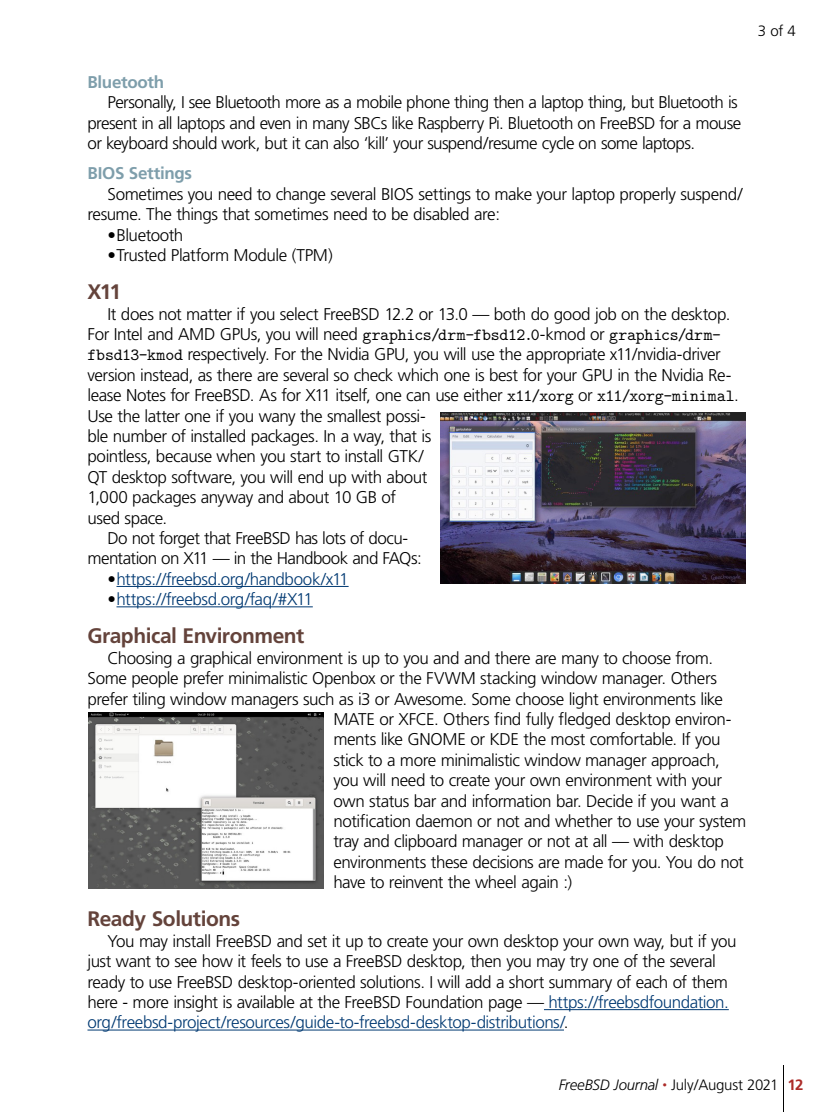
<style>
.page{position:relative;width:834px;height:1112px;background:#fff}
.page>*{position:absolute;margin:0;border:0;box-sizing:border-box;transform-origin:0 0}
.a_head{font:700 21px "Frutiger";letter-spacing:-.025em;color:#64433b}
.body_copy{font:300 17px/20.4px "Frutiger";letter-spacing:-.03em;color:#000}
.t1{font:300 17px "Frutiger";letter-spacing:-.025em;color:#013972}
.b_head{font:700 17px "Frutiger";letter-spacing:-.02em;color:#7e9eab}
.t2{font:300 15px "Frutiger";letter-spacing:-.02em;color:#000}
.s1{font-family:"LM Mono 10";font-weight:400}
.s2{color:#000}
.s3{color:#013972}
.s4{font-style:italic}
.s5{font-style:italic;font-size:9px;color:#ac2b28}
.s6{font-weight:700;color:#ac2b28}
</style>
<div class="page">
<hr style="left:783px;top:1065px;width:1px;height:47px;background:#000">
<hr style="left:116px;top:586px;width:233px;height:1px;background:#013972">
<hr style="left:116px;top:606px;width:197px;height:1px;background:#013972">
<hr style="left:544px;top:1009px;width:185px;height:1px;background:#013972">
<hr style="left:88px;top:1030px;width:476px;height:1px;background:#013972">
<img style="left:440px;top:412px;width:306px;height:172px">
<img style="left:88px;top:712px;width:235px;height:177px">
<p class="t2" style="left:758px;top:22px;width:40px">3 of 4</p>
<p class="b_head" style="left:88px;top:72px;width:78px">Bluetooth</p>
<p class="body_copy" style="left:88px;top:92px;width:655px;text-indent:20px">Personally, I see Bluetooth more as a mobile phone thing then a laptop thing, but Bluetooth is present in all laptops and even in many SBCs like Raspberry Pi. Bluetooth on FreeBSD for a mouse or keyboard should work, but it can also ‘kill’ your suspend/resume cycle on some laptops.</p>
<p class="b_head" style="left:88px;top:163px;width:106px">BIOS Settings</p>
<p class="body_copy" style="left:88px;top:184px;width:657px;text-indent:20px">Sometimes you need to change several BIOS settings to make your laptop properly suspend/ resume. The things that sometimes need to be disabled are:</p>
<p class="body_copy" style="left:108px;top:225px;width:77px">•Bluetooth</p>
<p class="body_copy" style="left:108px;top:245px;width:227px">•Trusted Platform Module (TPM)</p>
<p class="a_head" style="left:88px;top:280px;width:35px">X11</p>
<p class="body_copy" style="left:88px;top:304px;width:653px;text-indent:20px">It does not matter if you select FreeBSD 12.2 or 13.0 — both do good job on the desktop.<br>For Intel and AMD GPUs, you will need <span class="s1">graphics/drm-fbsd12.0</span>-kmod or <span class="s1">graphics/drm&shy;fbsd13-kmod</span> respectively. For the Nvidia GPU, you will use the appropriate x11/nvidia-driver version instead, as there are several so check which one is best for your GPU in the Nvidia Re&shy;lease Notes for FreeBSD. As for X11 itself, one can use either <span class="s1">x11/xorg</span> or <span class="s1">x11/xorg-minimal</span>.<br>Use the latter one if you wany the smallest possi-<br>ble number of installed packages. In a way, that is<br>pointless, because when you start to install GTK/<br>QT desktop software, you will end up with about<br>1,000 packages anyway and about 10 GB of<br>used space.</p>
<p class="body_copy" style="left:88px;top:528px;width:336px;text-align:center">Do not forget that FreeBSD has lots of docu&shy;mentation on X11 — in the Handbook and FAQs:</p>
<p class="t1" style="left:108px;top:569px;width:243px"><span class="s2">•</span>https://freebsd.org/handbook/x11</p>
<p class="t1" style="left:108px;top:590px;width:207px"><span class="s2">•</span>https://freebsd.org/faq/#X11</p>
<p class="a_head" style="left:88px;top:624px;width:218px">Graphical Environment</p>
<p class="body_copy" style="left:108px;top:648px;width:607px">Choosing a graphical environment is up to you and and there are many to choose from.</p>
<p class="body_copy" style="left:88px;top:668px;width:631px">Some people prefer minimalistic Openbox or the FVWM stacking window manager. Others</p>
<p class="body_copy" style="left:88px;top:689px;width:637px">prefer tiling window managers such as i3 or Awesome. Some choose light environments like</p>
<p class="body_copy" style="left:333px;top:709px;width:400px">MATE or XFCE. Others find fully fledged desktop environ-</p>
<p class="body_copy" style="left:333px;top:730px;width:389px">ments like GNOME or KDE the most comfortable. If you</p>
<p class="body_copy" style="left:333px;top:750px;width:388px">stick to a more minimalistic window manager approach,</p>
<p class="body_copy" style="left:333px;top:770px;width:390px">you will need to create your own environment with your</p>
<p class="body_copy" style="left:333px;top:791px;width:397px">own status bar and information bar. Decide if you want a</p>
<p class="body_copy" style="left:333px;top:811px;width:415px">notification daemon or not and whether to use your system</p>
<p class="body_copy" style="left:333px;top:832px;width:392px">tray and clipboard manager or not at all — with desktop</p>
<p class="body_copy" style="left:333px;top:852px;width:412px">environments these decisions are made for you. You do not</p>
<p class="body_copy" style="left:333px;top:872px;width:240px">have to reinvent the wheel again :)</p>
<p class="a_head" style="left:88px;top:907px;width:154px">Ready Solutions</p>
<p class="body_copy" style="left:88px;top:931px;width:651px;text-indent:20px">You may install FreeBSD and set it up to create your own desktop your own way, but if you just want to see how it feels to use a FreeBSD desktop, then you may try one of the several ready to use FreeBSD desktop-oriented solutions. I will add a short summary of each of them here - more insight is available at the FreeBSD Foundation page — <span class="s3">https://freebsdfoundation. org/freebsd-project/resources/guide-to-freebsd-desktop-distributions/</span>.</p>
<p class="t2" style="left:559px;top:1077px;width:246px"><span class="s4">FreeBSD Journal</span> <span class="s5">•</span> July/August 2021 <span class="s6">12</span></p>
</div>
